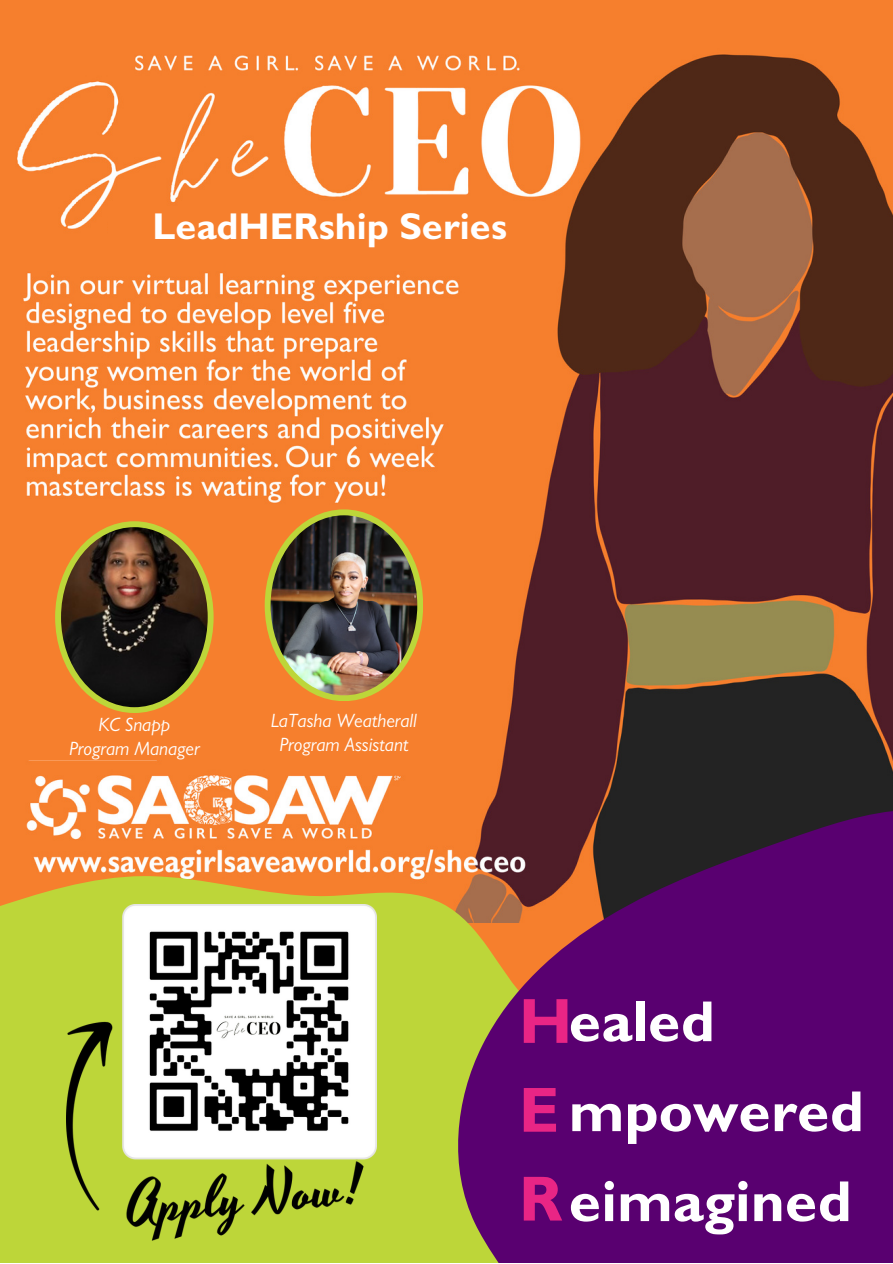
<style>
.page{position:relative;width:893px;height:1264px;background:#fff}
.page>*{position:absolute;margin:0;border:0;box-sizing:border-box;transform-origin:0 0}
.t1{font:700 58.05px "Gill Sans";color:#fff}
.t2{font:700 37.5px "Gill Sans";color:#fff}
.t3{font:italic 19.35px "Gill Sans";color:#fff}
.s1{font-size:64.05px;color:#e92585}
</style>
<div class="page">
<img style="left:0;top:0;width:892px;height:846px">
<div style="left:12px;top:509px;width:435px;height:251px;background:#f67f2d"></div>
<svg style="left:55px;top:521px;width:158px;height:192px"></svg>
<img style="left:265px;top:509px;width:158px;height:192px">
<svg style="left:0;top:846px;width:415px;height:416px;background:#cdc33f"></svg>
<svg style="left:415px;top:763px;width:477px;height:499px;background:#672459"></svg>
<img style="left:66px;top:904px;width:310px;height:358px">
<div style="left:109px;top:206px;width:442px;height:49px;background:#f67f2d"></div>
<p class="t2" style="left:152px;top:214px;width:356px">LeadHERship Series</p>
<p class="t3" style="left:98px;top:718px;width:73px">KC Snapp</p>
<p class="t3" style="left:69px;top:741px;width:132px">Program Manager</p>
<p class="t3" style="left:271px;top:714px;width:148px">LaTasha Weatherall</p>
<p class="t3" style="left:279px;top:737px;width:130px">Program Assistant</p>
<p class="t1" style="left:519px;top:1001px;width:197px"><span class="s1">H</span>ealed</p>
<p class="t1" style="left:519px;top:1091px;width:346px"><span class="s1">E</span> mpowered</p>
<p class="t1" style="left:519px;top:1181px;width:334px"><span class="s1">R</span>eimagined</p>
</div>
